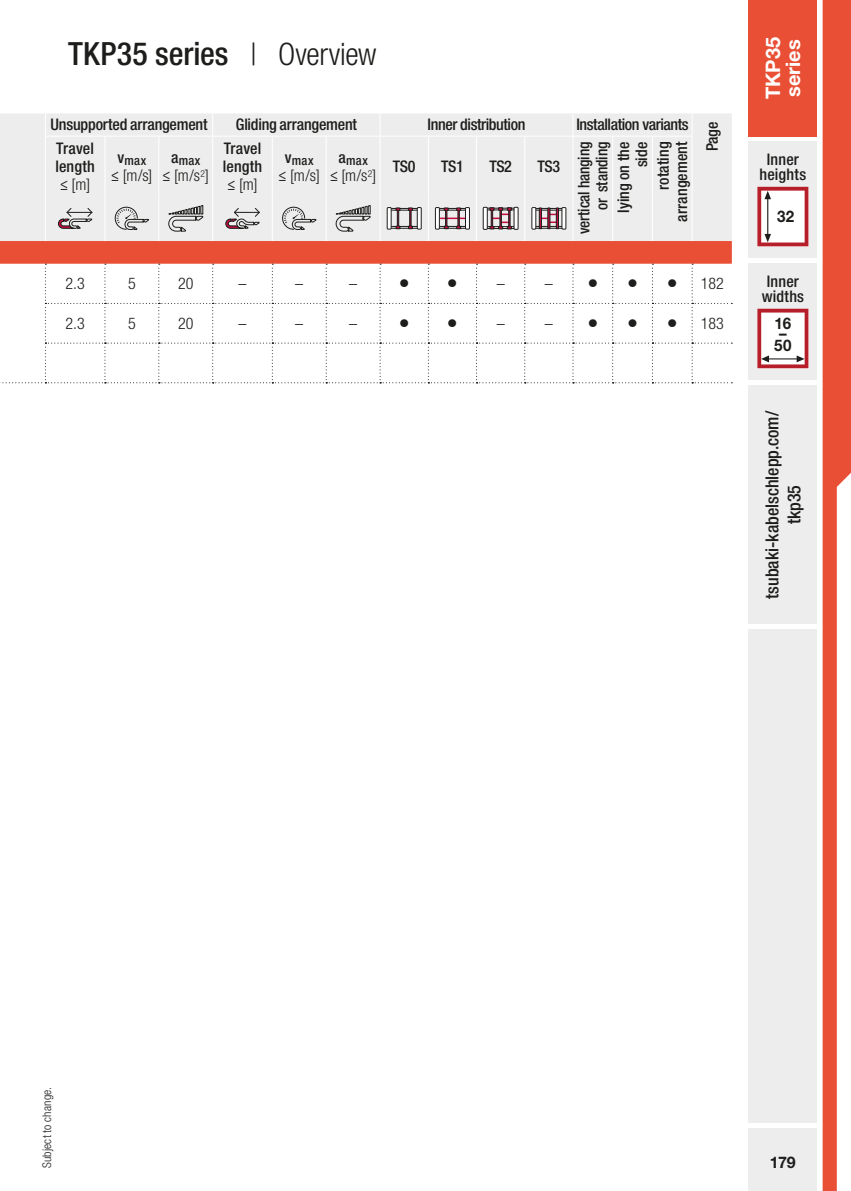
<style>
.page{position:relative;width:851px;height:1191px;background:#fff}
.page>*{position:absolute;margin:0;border:0;box-sizing:border-box;transform-origin:0 0}
.t1{font:500 condensed 32px "Helvetica Neue LT Std";color:#1d1d1b}
.t2{font:500 condensed 22px "Helvetica Neue LT Std";color:#1d1d1b}
.t3{font:700 20px/20px "Helvetica Neue LT Std";color:#fff}
.t4{font:500 condensed 18px/22px "Helvetica Neue LT Std";color:#1d1d1b;text-align:center}
.t5{font:500 condensed 16px/18px "Helvetica Neue LT Std";letter-spacing:-.01em;color:#1d1d1b;text-align:right}
.t6{font:300 condensed 16px "Helvetica Neue LT Std";color:#1d1d1b}
.t7{font:500 condensed 16px/18px "Helvetica Neue LT Std";letter-spacing:-.01em;color:#1d1d1b;text-align:right;scale:.96 1}
.t8{font:500 condensed 16px/15px "Helvetica Neue LT Std";letter-spacing:.01em;color:#1d1d1b;text-align:center}
.t9{font:500 condensed 16px/15px "Helvetica Neue LT Std";letter-spacing:.015em;color:#1d1d1b;text-align:center}
.t10{font:700 16px/12px "Helvetica Neue LT Std";color:#1d1d1b;text-align:center;scale:.95 1}
.t11{font:700 16px "Helvetica Neue LT Std";color:#1d1d1b}
.t12{font:500 condensed 12.8px "Helvetica Neue LT Std";letter-spacing:.03em;color:#1d1d1b}
.t13{font:300 condensed 12px "Helvetica Neue LT Std";letter-spacing:.015em;color:#1d1d1b}
.s1{font-weight:300;font-size:31px}
.s2{font-weight:300}
.s3{font-weight:500}
.s4{font-weight:500;font-size:22px}
.s5{font-weight:300;font-size:16px}
</style>
<div class="page">
<div style="left:748px;top:0;width:68px;height:136px;background:#e94f35"></div>
<div style="left:748px;top:1128px;width:68px;height:63px;background:#ededed"></div>
<div style="left:748px;top:142px;width:68px;height:116px;background:#ededed"></div>
<div style="left:748px;top:264px;width:68px;height:116px;background:#ededed"></div>
<div style="left:748px;top:629px;width:68px;height:494px;background:#ededed"></div>
<div style="left:748px;top:386px;width:68px;height:238px;background:#ededed"></div>
<svg style="left:757px;top:187px;width:51px;height:59px;background:#e6c1c3"></svg>
<svg style="left:757px;top:309px;width:51px;height:59px;background:#e6c2c4"></svg>
<svg style="left:822px;top:0;width:28px;height:1191px"></svg>
<div style="left:0;top:113px;width:731px;height:128px;background:#ededed"></div>
<hr style="left:380px;top:136px;width:48px;height:1px;background:#fff">
<hr style="left:428px;top:136px;width:48px;height:1px;background:#fff">
<hr style="left:476px;top:136px;width:48px;height:1px;background:#fff">
<hr style="left:524px;top:136px;width:49px;height:1px;background:#fff">
<hr style="left:45px;top:136px;width:60px;height:1px;background:#fff">
<hr style="left:105px;top:136px;width:54px;height:1px;background:#fff">
<hr style="left:159px;top:136px;width:54px;height:1px;background:#fff">
<hr style="left:213px;top:136px;width:59px;height:1px;background:#fff">
<hr style="left:272px;top:136px;width:54px;height:1px;background:#fff">
<hr style="left:326px;top:136px;width:54px;height:1px;background:#fff">
<svg style="left:45px;top:113px;width:1px;height:23px"></svg>
<svg style="left:212px;top:113px;width:1px;height:23px"></svg>
<svg style="left:379px;top:113px;width:1px;height:23px"></svg>
<svg style="left:572px;top:113px;width:1px;height:23px"></svg>
<svg style="left:691px;top:113px;width:1px;height:23px"></svg>
<hr style="left:45px;top:137px;width:1px;height:59px;background:#fff">
<hr style="left:104px;top:137px;width:1px;height:59px;background:#fff">
<hr style="left:158px;top:137px;width:1px;height:59px;background:#fff">
<hr style="left:212px;top:137px;width:1px;height:59px;background:#fff">
<hr style="left:272px;top:137px;width:1px;height:59px;background:#fff">
<hr style="left:325px;top:137px;width:1px;height:59px;background:#fff">
<hr style="left:379px;top:137px;width:1px;height:59px;background:#fff">
<hr style="left:428px;top:137px;width:1px;height:59px;background:#fff">
<hr style="left:476px;top:137px;width:1px;height:59px;background:#fff">
<hr style="left:524px;top:137px;width:1px;height:59px;background:#fff">
<hr style="left:572px;top:137px;width:1px;height:59px;background:#fff">
<hr style="left:612px;top:137px;width:1px;height:59px;background:#fff">
<hr style="left:651px;top:137px;width:1px;height:59px;background:#fff">
<hr style="left:691px;top:137px;width:1px;height:59px;background:#fff">
<hr style="left:45px;top:196px;width:1px;height:45px;background:#fff">
<hr style="left:104px;top:196px;width:1px;height:45px;background:#fff">
<hr style="left:158px;top:196px;width:1px;height:45px;background:#fff">
<hr style="left:212px;top:196px;width:1px;height:45px;background:#fff">
<hr style="left:272px;top:196px;width:1px;height:45px;background:#fff">
<hr style="left:325px;top:196px;width:1px;height:45px;background:#fff">
<hr style="left:379px;top:196px;width:1px;height:45px;background:#fff">
<hr style="left:428px;top:196px;width:1px;height:45px;background:#fff">
<hr style="left:476px;top:196px;width:1px;height:45px;background:#fff">
<hr style="left:524px;top:196px;width:1px;height:45px;background:#fff">
<hr style="left:572px;top:196px;width:1px;height:45px;background:#fff">
<hr style="left:612px;top:196px;width:1px;height:45px;background:#fff">
<hr style="left:651px;top:196px;width:1px;height:45px;background:#fff">
<hr style="left:691px;top:196px;width:1px;height:45px;background:#fff">
<hr style="left:573px;top:136px;width:39px;height:1px;background:#fff">
<hr style="left:612px;top:136px;width:40px;height:1px;background:#fff">
<hr style="left:652px;top:136px;width:40px;height:1px;background:#fff">
<svg style="left:0;top:241px;width:732px;height:142px"></svg>
<svg style="left:58px;top:207px;width:35px;height:22px"></svg>
<svg style="left:114px;top:206px;width:35px;height:24px"></svg>
<svg style="left:168px;top:205px;width:35px;height:27px"></svg>
<svg style="left:225px;top:207px;width:35px;height:22px"></svg>
<svg style="left:282px;top:206px;width:35px;height:24px"></svg>
<svg style="left:335px;top:205px;width:36px;height:27px"></svg>
<div style="left:390px;top:226px;width:28px;height:3px;border:1px solid #1d1d1b"></div>
<div style="left:390px;top:208px;width:28px;height:2px;border:1px solid #1d1d1b"></div>
<div style="left:387px;top:207px;width:4px;height:22px;border:1px solid #1d1d1b"></div>
<div style="left:417px;top:207px;width:4px;height:22px;border:1px solid #1d1d1b"></div>
<svg style="left:407px;top:207px;width:6px;height:22px"></svg>
<svg style="left:395px;top:207px;width:5px;height:22px"></svg>
<div style="left:438px;top:226px;width:28px;height:3px;border:1px solid #1d1d1b"></div>
<div style="left:438px;top:208px;width:28px;height:2px;border:1px solid #1d1d1b"></div>
<div style="left:435px;top:207px;width:4px;height:22px;border:1px solid #1d1d1b"></div>
<div style="left:465px;top:207px;width:4px;height:22px;border:1px solid #1d1d1b"></div>
<svg style="left:440px;top:207px;width:25px;height:22px"></svg>
<div style="left:486px;top:226px;width:29px;height:3px;border:1px solid #1d1d1b"></div>
<div style="left:486px;top:208px;width:29px;height:2px;border:1px solid #1d1d1b"></div>
<div style="left:483px;top:207px;width:4px;height:23px;border:1px solid #1d1d1b"></div>
<hr style="left:514px;top:207px;width:4px;height:22px;background:#fff">
<div style="left:513px;top:207px;width:5px;height:23px;border:1px solid #1d1d1b"></div>
<svg style="left:489px;top:207px;width:23px;height:23px"></svg>
<div style="left:534px;top:226px;width:29px;height:3px;border:1px solid #1d1d1b"></div>
<div style="left:534px;top:208px;width:29px;height:2px;border:1px solid #1d1d1b"></div>
<hr style="left:531px;top:207px;width:4px;height:22px;background:#fff">
<div style="left:531px;top:207px;width:5px;height:22px;border:1px solid #1d1d1b"></div>
<hr style="left:562px;top:207px;width:3px;height:22px;background:#fff">
<div style="left:561px;top:207px;width:5px;height:22px;border:1px solid #1d1d1b"></div>
<svg style="left:538px;top:207px;width:21px;height:22px"></svg>
<h1 class="t1" style="left:68px;top:35px;width:310px">TKP35 series <span class="s1">| Overview</span></h1>
<p class="t5" style="left:50px;top:115px;width:159px">Unsupported arrangement</p>
<p class="t5" style="left:236px;top:115px;width:123px">Gliding arrangement</p>
<p class="t5" style="left:427px;top:115px;width:99px">Inner distribution</p>
<p class="t5" style="left:576px;top:115px;width:114px">Installation variants</p>
<p class="t5" style="left:56px;top:139px;width:39px">Travel</p>
<p class="t7" style="left:574px;top:234px;width:98px;rotate:-90deg">vertical hanging or standing</p>
<p class="t5" style="left:614px;top:213px;width:72px;rotate:-90deg">lying on the side</p>
<p class="t5" style="left:654px;top:221px;width:81px;rotate:-90deg">rotating arrangement</p>
<p class="t5" style="left:223px;top:139px;width:41px;text-align:justify">Travel length ≤ <span class="s2">[m]</span></p>
<p class="t12" style="left:285px;top:153px;width:30px"><sup>v</sup>max</p>
<p class="t12" style="left:171px;top:153px;width:31px"><sup>a</sup>max</p>
<p class="t6" style="left:163px;top:166px;width:48px"><span class="s3">≤</span> [m/s<sup>2</sup>]</p>
<p class="t12" style="left:338px;top:153px;width:31px"><sup>a</sup>max</p>
<p class="t6" style="left:330px;top:166px;width:48px"><span class="s3">≤</span> [m/s<sup>2</sup>]</p>
<p class="t12" style="left:117px;top:153px;width:30px"><sup>v</sup>max</p>
<p class="t6" style="left:111px;top:166px;width:43px"><span class="s3">≤</span> [m/s]</p>
<p class="t5" style="left:393px;top:157px;width:24px">TS0</p>
<p class="t5" style="left:441px;top:157px;width:24px">TS1</p>
<p class="t5" style="left:489px;top:157px;width:24px">TS2</p>
<p class="t5" style="left:537px;top:157px;width:24px">TS3</p>
<p class="t5" style="left:55px;top:157px;width:41px;text-align:left">length ≤ <span class="s2">[m]</span></p>
<p class="t6" style="left:278px;top:166px;width:43px"><span class="s3">≤</span> [m/s]</p>
<p class="t5" style="left:703px;top:151px;width:31px;rotate:-90deg">Page</p>
<p class="t6" style="left:66px;top:274px;width:21px">2.3</p>
<p class="t6" style="left:128px;top:274px;width:9px">5</p>
<p class="t6" style="left:178px;top:274px;width:17px">20</p>
<p class="t6" style="left:238px;top:274px;width:9px">–</p>
<p class="t6" style="left:295px;top:274px;width:9px">–</p>
<p class="t6" style="left:349px;top:274px;width:62px">– <span class="s4">•</span></p>
<h2 class="t2" style="left:447px;top:270px;width:59px">• <span class="s5">–</span></h2>
<p class="t6" style="left:545px;top:274px;width:55px">– <span class="s4">•</span></p>
<p class="t6" style="left:627px;top:274px;width:98px"><span class="s4">• •</span> 182</p>
<p class="t6" style="left:66px;top:314px;width:21px">2.3</p>
<p class="t6" style="left:128px;top:314px;width:9px">5</p>
<p class="t6" style="left:178px;top:314px;width:17px">20</p>
<p class="t6" style="left:238px;top:314px;width:9px">–</p>
<p class="t6" style="left:295px;top:314px;width:9px">–</p>
<p class="t6" style="left:349px;top:314px;width:62px">– <span class="s4">•</span></p>
<h2 class="t2" style="left:447px;top:310px;width:59px">• <span class="s5">–</span></h2>
<p class="t6" style="left:545px;top:314px;width:55px">– <span class="s4">•</span></p>
<p class="t6" style="left:627px;top:314px;width:98px"><span class="s4">• •</span> 183</p>
<p class="t3" style="left:762px;top:99px;width:64px;rotate:-90deg">TKP35 series</p>
<p class="t8" style="left:759px;top:151px;width:48px">Inner heights</p>
<p class="t10" style="left:777px;top:210px;width:20px">32</p>
<p class="t9" style="left:761px;top:273px;width:44px">Inner widths</p>
<p class="t10" style="left:774px;top:317px;width:19px">16</p>
<p class="t10" style="left:774px;top:327px;width:20px">–<br>50</p>
<p class="t4" style="left:760px;top:598px;width:189px;rotate:-90deg">tsubaki-kabelschlepp.com/ tkp35</p>
<p class="t13" style="left:40px;top:1168px;width:83px;rotate:-90deg">Subject to change.</p>
<p class="t11" style="left:769px;top:1152px;width:27px">179</p>
</div>
